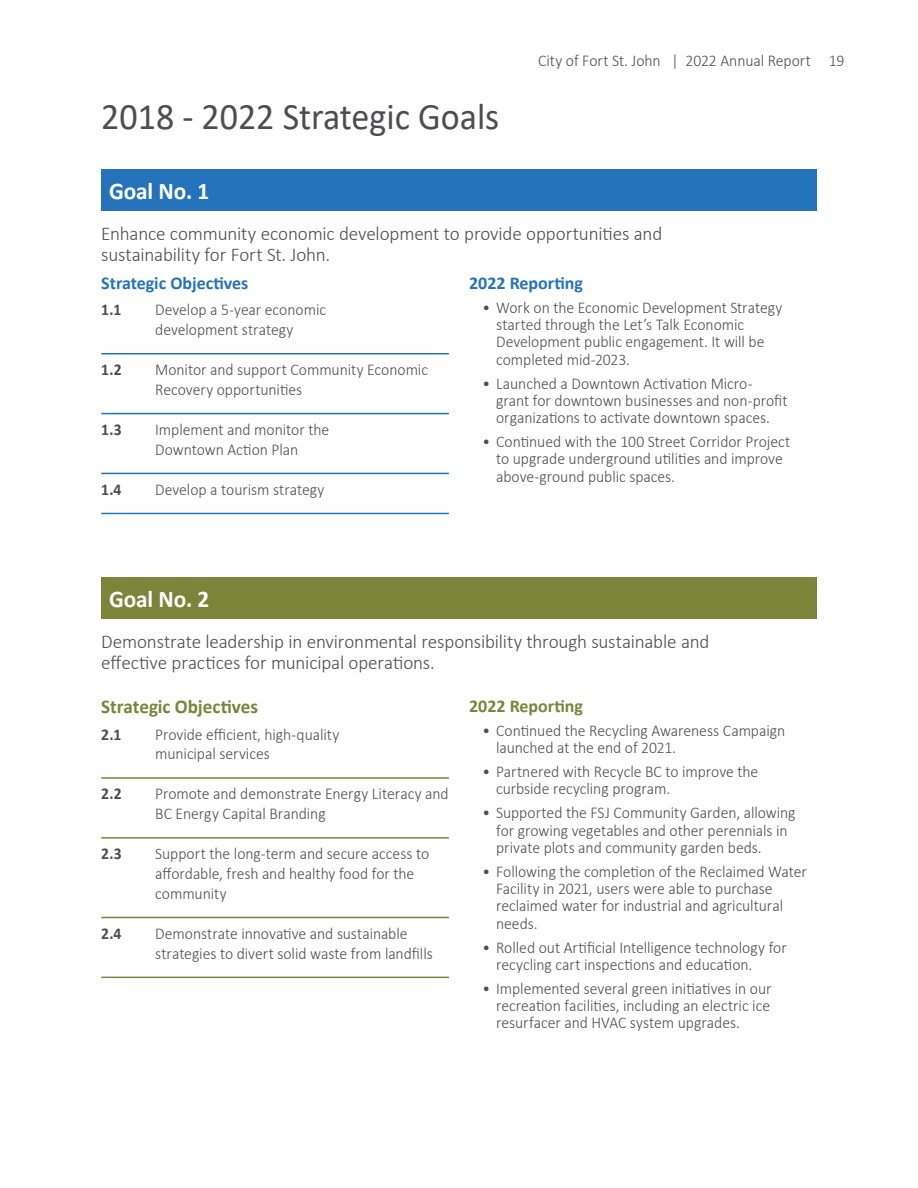
<style>
.page{position:relative;width:918px;height:1188px;background:#fff}
.page>*{position:absolute;margin:0;border:0;box-sizing:border-box;transform-origin:0 0}
.heading-lg_bold-grey{font:37.5px "Calibri";color:#4d4d4f;scale:.96 1}
.Heading-medium{font:700 24px "Calibri";letter-spacing:-.005em;color:#fff}
.Deck-small{font:300 19.5px/21px "Calibri";letter-spacing:-.01em;color:#4d4d4f}
.Deck-small-2{font:700 19.5px "Calibri";letter-spacing:-.005em;color:#78853c}
.heading-small{font:700 18px "Calibri";color:#2574bb}
.heading-small-2{font:700 18px "Calibri";color:#78853c}
.Goal_2{font:300 16.5px/17.2px "Calibri";letter-spacing:-.005em;color:#4d4d4f;scale:.95 1}
.Goal_1{font:300 16.5px/19.8px "Calibri";letter-spacing:-.005em;color:#4d4d4f;scale:.95 1}
.Goal_1-2{font:700 16.5px "Calibri";color:#4d4d4f;scale:.95 1}
.Goal_2-2{font:700 16.5px "Calibri";color:#4d4d4f;scale:.95 1}
</style>
<div class="page">
<div style="left:101px;top:169px;width:716px;height:42px;background:#2574bb"></div>
<div style="left:101px;top:577px;width:716px;height:42px;background:#7a8539"></div>
<hr style="left:101px;top:353px;width:348px;height:1px;background:#2374bb">
<hr style="left:101px;top:413px;width:348px;height:1px;background:#2374bb">
<hr style="left:101px;top:473px;width:348px;height:1px;background:#2374bb">
<hr style="left:101px;top:513px;width:348px;height:1px;background:#2374bb">
<hr style="left:101px;top:777px;width:348px;height:2px;background:#78853c">
<hr style="left:101px;top:837px;width:348px;height:2px;background:#78853c">
<hr style="left:101px;top:917px;width:348px;height:1px;background:#78853c">
<hr style="left:101px;top:977px;width:348px;height:1px;background:#78853c">
<p class="heading-lg_bold-grey" style="left:101px;top:91px;width:416px">2018 - 2022 Strategic Goals</p>
<p class="Goal_2" style="left:538px;top:52px;width:324px">City of Fort St. John | 2022 Annual Report 19</p>
<p class="Heading-medium" style="left:109px;top:174px;width:102px">Goal No. 1</p>
<p class="Deck-small" style="left:101px;top:223px;width:563px">Enhance community economic development to provide opportunities and sustainability for Fort St. John.</p>
<p class="heading-small" style="left:101px;top:270px;width:149px">Strategic Objectives</p>
<p class="Goal_1-2" style="left:101px;top:298px;width:23px">1.1</p>
<p class="Goal_1" style="left:155px;top:300px;width:181px">Develop a 5-year economic development strategy</p>
<p class="Goal_1-2" style="left:101px;top:358px;width:23px">1.2</p>
<p class="Goal_1" style="left:155px;top:360px;width:289px">Monitor and support Community Economic<br>Recovery opportunities</p>
<p class="Goal_1-2" style="left:101px;top:418px;width:23px">1.3</p>
<p class="Goal_1" style="left:155px;top:420px;width:185px">Implement and monitor the<br>Downtown Action Plan</p>
<p class="Goal_1-2" style="left:101px;top:478px;width:23px">1.4</p>
<p class="Goal_1" style="left:155px;top:479px;width:180px">Develop a tourism strategy</p>
<p class="heading-small" style="left:469px;top:270px;width:115px">2022 Reporting</p>
<p class="Goal_2" style="left:496px;top:299px;width:303px;text-indent:-14px">• Work on the Economic Development Strategy started through the Let’s Talk Economic Development public engagement. It will be completed mid-2023.</p>
<p class="Goal_2" style="left:496px;top:374px;width:308px;text-indent:-14px">• Launched a Downtown Activation Micro&shy;grant for downtown businesses and non-profit organizations to activate downtown spaces.</p>
<p class="Goal_2" style="left:496px;top:433px;width:311px;text-indent:-14px">• Continued with the 100 Street Corridor Project to upgrade underground utilities and improve above-ground public spaces.</p>
<p class="Heading-medium" style="left:109px;top:582px;width:102px">Goal No. 2</p>
<p class="Deck-small" style="left:101px;top:630px;width:610px">Demonstrate leadership in environmental responsibility through sustainable and effective practices for municipal operations.</p>
<p class="Deck-small-2" style="left:101px;top:693px;width:158px">Strategic Objectives</p>
<p class="Goal_2-2" style="left:101px;top:722px;width:23px">2.1</p>
<p class="Goal_2" style="left:155px;top:724px;width:195px;line-height:19.8px">Provide efficient, high-quality municipal services</p>
<p class="Goal_2-2" style="left:101px;top:782px;width:23px">2.2</p>
<p class="Goal_2" style="left:155px;top:784px;width:310px;line-height:19.8px">Promote and demonstrate Energy Literacy and<br>BC Energy Capital Branding</p>
<p class="Goal_2-2" style="left:101px;top:842px;width:23px">2.3</p>
<p class="Goal_2" style="left:155px;top:844px;width:290px;line-height:19.8px">Support the long-term and secure access to affordable, fresh and healthy food for the community</p>
<p class="Goal_2-2" style="left:101px;top:922px;width:23px">2.4</p>
<p class="Goal_2" style="left:155px;top:923px;width:294px;line-height:19.8px">Demonstrate innovative and sustainable strategies to divert solid waste from landfills</p>
<p class="heading-small-2" style="left:469px;top:693px;width:115px">2022 Reporting</p>
<p class="Goal_2" style="left:496px;top:722px;width:306px;text-indent:-14px">• Continued the Recycling Awareness Campaign launched at the end of 2021.</p>
<p class="Goal_2" style="left:496px;top:763px;width:278px;text-indent:-14px">• Partnered with Recycle BC to improve the curbside recycling program.</p>
<p class="Goal_2" style="left:496px;top:804px;width:317px;text-indent:-14px">• Supported the FSJ Community Garden, allowing for growing vegetables and other perennials in private plots and community garden beds.</p>
<p class="Goal_2" style="left:496px;top:863px;width:328px;text-indent:-14px">• Following the completion of the Reclaimed Water Facility in 2021, users were able to purchase reclaimed water for industrial and agricultural needs.</p>
<p class="Goal_2" style="left:496px;top:938px;width:308px;text-indent:-14px">• Rolled out Artificial Intelligence technology for recycling cart inspections and education.</p>
<p class="Goal_2" style="left:496px;top:980px;width:291px;text-align:justify;text-indent:-14px">• Implemented several green initiatives in our recreation facilities, including an electric ice resurfacer and HVAC system upgrades.</p>
</div>
